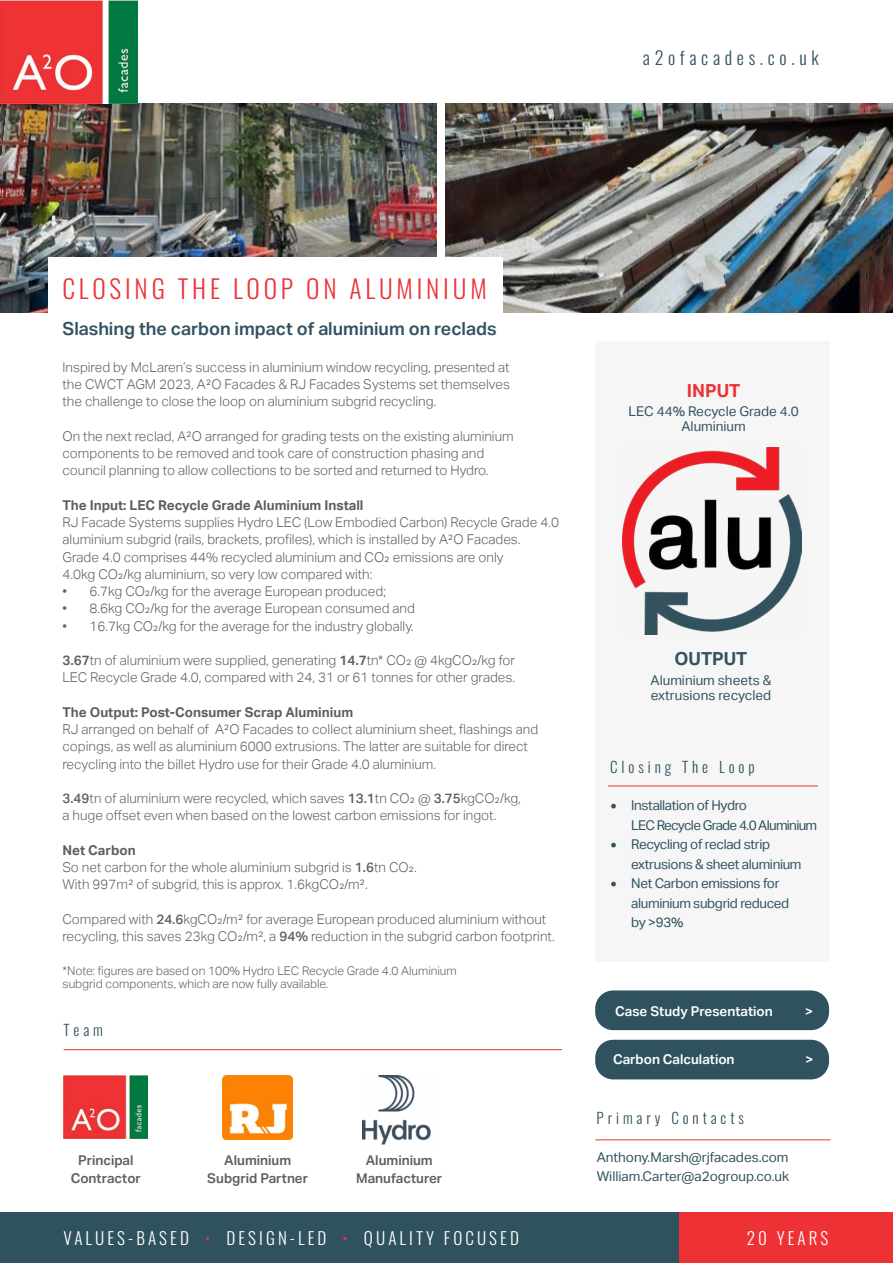
<style>
.page{position:relative;width:893px;height:1263px;background:#fff}
.page>*{position:absolute;margin:0;border:0;box-sizing:border-box;transform-origin:0 0}
.t1{font:300 25.5px "Oswald";letter-spacing:.15em;color:#ed3337}
.t2{font:600 18px "Aktiv Grotesk";color:#325260}
.t3{font:300 18px "Oswald";letter-spacing:.26em;color:#325260}
.t4{font:700 18px "Aktiv Grotesk";color:#325260}
.t5{font:700 18px "Aktiv Grotesk";color:#ee3135}
.t6{font:300 17.1px "Oswald";letter-spacing:.18em;color:#fff}
.t7{font:300 15px "Oswald";letter-spacing:.26em;color:#325260}
.t8{font:300 13.5px/17.2px "Aktiv Grotesk";color:#5e5f5d}
.t9{font:13.5px/15px "Aktiv Grotesk";color:#325260}
.t10{font:13.5px/19.5px "Aktiv Grotesk";letter-spacing:-.025em;color:#325260}
.t11{font:700 13.5px "Aktiv Grotesk";color:#5e5f5d}
.t12{font:600 13.5px/18px "Aktiv Grotesk";color:#5e5f5d;text-align:center}
.t13{font:13.5px/19.5px "Aktiv Grotesk";letter-spacing:-.05em;color:#325260}
.t14{font:600 13.5px "Aktiv Grotesk";color:#fff}
.t15{font:300 12px/13.5px "Aktiv Grotesk";color:#5e5f5d}
.s1{color:#676461}
.s2{font-weight:600}
.s3{font-weight:500}
.s4{font-weight:700}
.s5{font-family:"Minion Pro";font-size:18px}
.s6{color:#ee3135}
</style>
<div class="page">
<img style="left:0;top:103px;width:436px;height:210px">
<img style="left:445px;top:103px;width:448px;height:210px">
<img style="left:0;top:0;width:138px;height:103px">
<div style="left:48px;top:257px;width:454px;height:90px;background:#fff"></div>
<div style="left:595px;top:341px;width:234px;height:620px;background:#f6f6f6"></div>
<hr style="left:595px;top:1139px;width:236px;height:1px;background:#ee3135">
<hr style="left:608px;top:786px;width:210px;height:1px;background:#ee3135">
<hr style="left:64px;top:1049px;width:498px;height:1px;background:#ee3135">
<div style="left:0;top:1213px;width:893px;height:50px;background:#2f525e"></div>
<div style="left:679px;top:1213px;width:214px;height:50px;background:#ee3135"></div>
<img style="left:622px;top:448px;width:180px;height:187px">
<img style="left:362px;top:1076px;width:69px;height:69px">
<img style="left:222px;top:1076px;width:70px;height:63px">
<img style="left:64px;top:1076px;width:84px;height:63px">
<div style="left:595px;top:990px;width:234px;height:40px;background:#2f525e;border-radius:18px"></div>
<div style="left:595px;top:1040px;width:234px;height:39px;background:#2f525e;border-radius:18px"></div>
<h2 class="t3" style="left:643px;top:42px;width:177px">a2ofacades.co.uk</h2>
<h1 class="t1" style="left:62px;top:266px;width:426px">CLOSING THE LOOP ON ALUMINIUM</h1>
<h2 class="t2" style="left:63px;top:318px;width:436px">Slashing the carbon impact of aluminium on reclads</h2>
<p class="t8" style="left:63px;top:358px;width:449px;text-align:justify">Inspired by McLaren’s success in aluminium window recycling, presented at the CWCT AGM 2023, A2O Facades &amp; RJ Facades Systems set themselves the challenge to close the loop on aluminium subgrid recycling.</p>
<p class="t8" style="left:63px;top:427px;width:453px">On the next reclad, A2O arranged for grading tests on the existing aluminium components to be removed and took care of construction phasing and council planning to allow collections to be sorted and returned to Hydro.</p>
<p class="t11" style="left:63px;top:497px;width:303px">The Input: LEC Recycle Grade Aluminium Install</p>
<p class="t8" style="left:63px;top:514px;width:498px">RJ Facade Systems supplies Hydro LEC (Low Embodied Carbon) Recycle Grade 4.0 aluminium subgrid (rails, brackets, profiles), which is installed by A2O Facades.<br>Grade 4.0 comprises 44% recycled aluminium and CO2 emissions are only<br>4.0kg CO2/kg aluminium, so very low compared with:</p>
<p class="t8" style="left:63px;top:583px;width:325px"><span class="s1">•</span> 6.7kg CO2/kg for the average European produced;</p>
<p class="t8" style="left:63px;top:600px;width:354px"><span class="s1">•</span> 8.6kg CO2/kg for the average European consumed and</p>
<p class="t8" style="left:63px;top:617px;width:353px"><span class="s1">•</span> 16.7kg CO2/kg for the average for the industry globally.</p>
<p class="t8" style="left:63px;top:652px;width:454px"><span class="s2">3.67</span>tn of aluminium were supplied, generating <span class="s2">14.7</span>tn* CO2 @ 4kgCO2/kg for<br>LEC Recycle Grade 4.0, compared with 24, 31 or 61 tonnes for other grades.</p>
<p class="t11" style="left:63px;top:704px;width:292px">The Output: Post-Consumer Scrap Aluminium</p>
<p class="t8" style="left:63px;top:721px;width:477px">RJ arranged on behalf of A2O Facades to collect aluminium sheet, flashings and copings, as well as aluminium 6000 extrusions. The latter are suitable for direct recycling into the billet Hydro use for their Grade 4.0 aluminium.</p>
<p class="t8" style="left:63px;top:790px;width:460px"><span class="s3">3.49</span>tn of aluminium were recycled, which saves <span class="s3">13.1</span>tn CO2 @ <span class="s3">3.75</span>kgCO2/kg, a huge offset even when based on the lowest carbon emissions for ingot.</p>
<p class="t8" style="left:63px;top:842px;width:356px"><span class="s4">Net Carbon<br></span>So net carbon for the whole aluminium subgrid is <span class="s3">1.6</span>tn CO2.<br>With 997m2 of subgrid, this is approx. 1.6kgCO2/m2.</p>
<p class="t8" style="left:63px;top:911px;width:494px">Compared with <span class="s3">24.6</span>kgCO2/m2 for average European produced aluminium without recycling, this saves 23kg CO2/m2, a <span class="s3">94%</span> reduction in the subgrid carbon footprint.</p>
<p class="t15" style="left:63px;top:964px;width:396px">*Note: figures are based on 100% Hydro LEC Recycle Grade 4.0 Aluminium subgrid components, which are now fully available.</p>
<p class="t7" style="left:64px;top:1016px;width:41px">Team</p>
<p class="t12" style="left:71px;top:1152px;width:72px">Principal<br>Contractor</p>
<p class="t12" style="left:356px;top:1152px;width:88px">Aluminium<br>Manufacturer</p>
<p class="t12" style="left:207px;top:1152px;width:102px">Aluminium<br>Subgrid Partner</p>
<h2 class="t5" style="left:687px;top:380px;width:55px">INPUT</h2>
<p class="t9" style="left:628px;top:404px;width:172px;text-align:center">LEC 44% Recycle Grade 4.0<br>Aluminium</p>
<h2 class="t4" style="left:675px;top:649px;width:74px">OUTPUT</h2>
<p class="t9" style="left:651px;top:673px;width:122px">Aluminium sheets &amp; extrusions recycled</p>
<p class="t7" style="left:610px;top:754px;width:146px">Closing The Loop</p>
<p class="t13" style="left:631px;top:796px;width:188px;text-indent:-21px"><span class="s5">•</span> Installation of Hydro<br>LEC Recycle Grade 4.0 Aluminium</p>
<p class="t10" style="left:631px;top:835px;width:172px;text-indent:-21px"><span class="s5">•</span> Recycling of reclad strip extrusions &amp; sheet aluminium</p>
<p class="t10" style="left:631px;top:874px;width:160px;text-indent:-21px"><span class="s5">•</span> Net Carbon emissions for aluminium subgrid reduced by &gt;93%</p>
<p class="t14" style="left:615px;top:1003px;width:159px">Case Study Presentation</p>
<p class="t14" style="left:805px;top:1003px;width:9px">&gt;</p>
<p class="t14" style="left:613px;top:1051px;width:123px">Carbon Calculation</p>
<p class="t14" style="left:805px;top:1051px;width:9px">&gt;</p>
<p class="t7" style="left:597px;top:1105px;width:149px">Primary Contacts</p>
<p class="t9" style="left:597px;top:1147px;width:194px;line-height:19.5px">Anthony.Marsh@rjfacades.com<br>William.Carter@a2ogroup.co.uk</p>
<p class="t6" style="left:64px;top:1223px;width:457px">VALUES-BASED <span class="s6">•</span> DESIGN-LED <span class="s6">•</span> QUALITY FOCUSED</p>
<p class="t6" style="left:747px;top:1223px;width:83px">20 YEARS</p>
</div>
